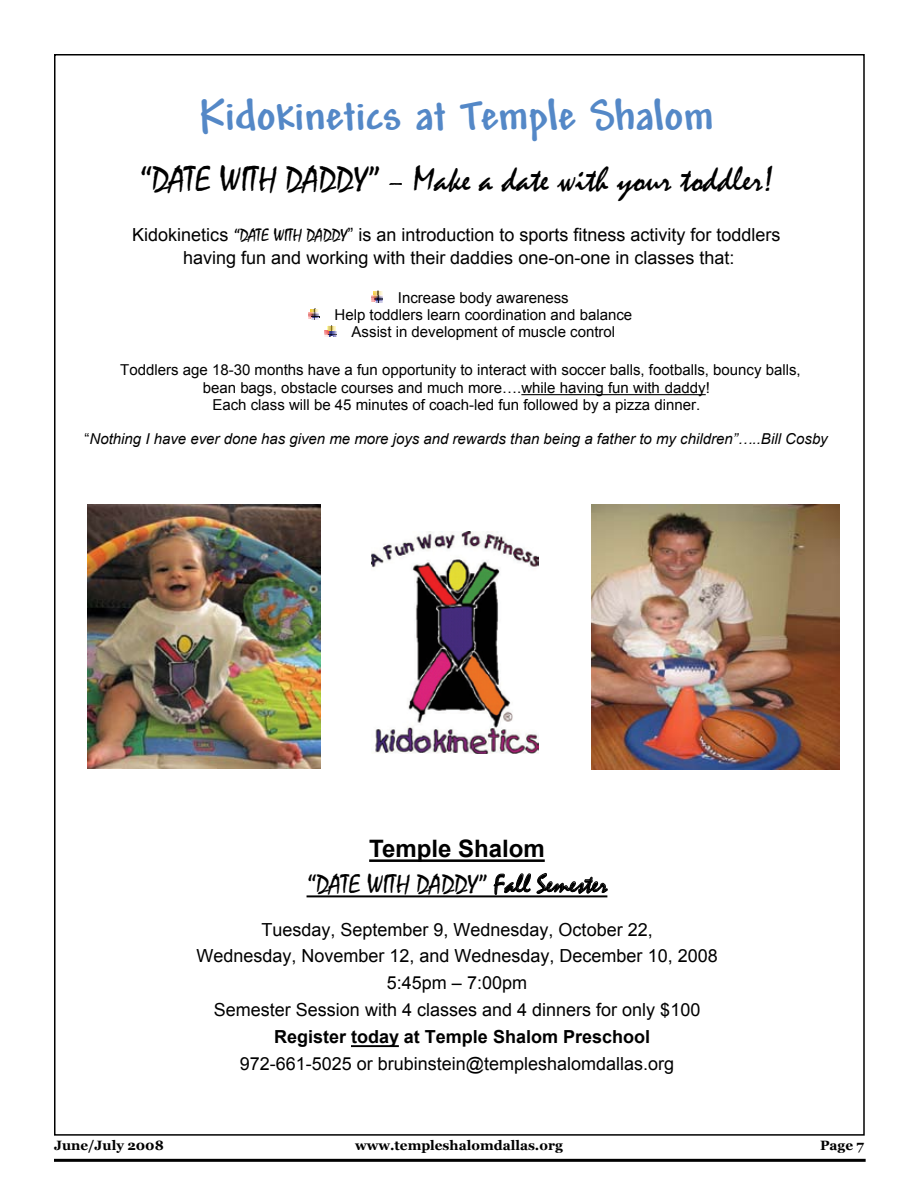
<style>
.page{position:relative;width:918px;height:1188px;background:#fff}
.page>*{position:absolute;margin:0;border:0;box-sizing:border-box;transform-origin:0 0}
.t1{font:700 45px "Andy";color:#5488c7}
.t2{font:36px "Mistral";color:#000}
.t3{font:27px "Mistral";color:#000}
.t4{font:700 24px "Arial";color:#000}
.t5{font:18px/26.8px "Arial";color:#000;text-align:center}
.t6{font:700 18px "Arial";color:#000}
.t7{font:15px/17.2px "Arial";color:#000;text-align:center}
.t8{font:italic 15px "Arial";color:#000}
.t9{font:700 13.5px "Georgia";color:#000}
.s1{font-family:"Mistral"}
.s2{font-style:normal}
</style>
<div class="page">
<hr style="left:54px;top:1159px;width:812px;height:3px;background:#000">
<img style="left:591px;top:504px;width:248px;height:266px">
<img style="left:371px;top:532px;width:167px;height:221px">
<svg style="left:372px;top:291px;width:11px;height:11px"></svg>
<svg style="left:308px;top:308px;width:12px;height:12px"></svg>
<svg style="left:325px;top:326px;width:12px;height:11px"></svg>
<hr style="left:521px;top:394px;width:185px;height:1px;background:#000">
<hr style="left:369px;top:859px;width:176px;height:3px;background:#000">
<svg style="left:494px;top:873px;width:114px;height:22px"></svg>
<hr style="left:307px;top:895px;width:300px;height:2px;background:#000">
<hr style="left:351px;top:1045px;width:48px;height:2px;background:#000">
<img style="left:88px;top:504px;width:233px;height:265px">
<h1 class="t1" style="left:199px;top:91px;width:516px">Kidokinetics at Temple Shalom</h1>
<h2 class="t2" style="left:139px;top:158px;width:636px">“DATE WITH DADDY” – Make a date with your toddler!</h2>
<p class="t5" style="left:132px;top:224px;width:650px;line-height:22.4px">Kidokinetics <span class="s1">“DATE WITH DADDY</span>” is an introduction to sports fitness activity for toddlers having fun and working with their daddies one-on-one in classes that:</p>
<p class="t7" style="left:335px;top:289px;width:299px">Increase body awareness<br>Help toddlers learn coordination and balance<br>Assist in development of muscle control</p>
<p class="t7" style="left:120px;top:361px;width:682px">Toddlers age 18-30 months have a fun opportunity to interact with soccer balls, footballs, bouncy balls, bean bags, obstacle courses and much more….while having fun with daddy!<br>Each class will be 45 minutes of coach-led fun followed by a pizza dinner.</p>
<p class="t8" style="left:85px;top:429px;width:745px"><span class="s2">“</span>Nothing I have ever done has given me more joys and rewards than being a father to my children”…..Bill Cosby</p>
<h3 class="t4" style="left:369px;top:833px;width:177px">Temple Shalom</h3>
<h3 class="t3" style="left:307px;top:868px;width:302px">“DATE WITH DADDY” Fall Semester</h3>
<p class="t5" style="left:196px;top:916px;width:523px">Tuesday, September 9, Wednesday, October 22,<br>Wednesday, November 12, and Wednesday, December 10, 2008<br>5:45pm – 7:00pm<br>Semester Session with 4 classes and 4 dinners for only $100</p>
<p class="t6" style="left:274px;top:1025px;width:378px">Register today at Temple Shalom Preschool</p>
<p class="t5" style="left:240px;top:1051px;width:436px">972-661-5025 or brubinstein@templeshalomdallas.org</p>
<p class="t9" style="left:54px;top:1138px;width:111px">June/July 2008</p>
<p class="t9" style="left:355px;top:1138px;width:209px">www.templeshalomdallas.org</p>
<p class="t9" style="left:820px;top:1138px;width:35px">Page</p>
</div>
